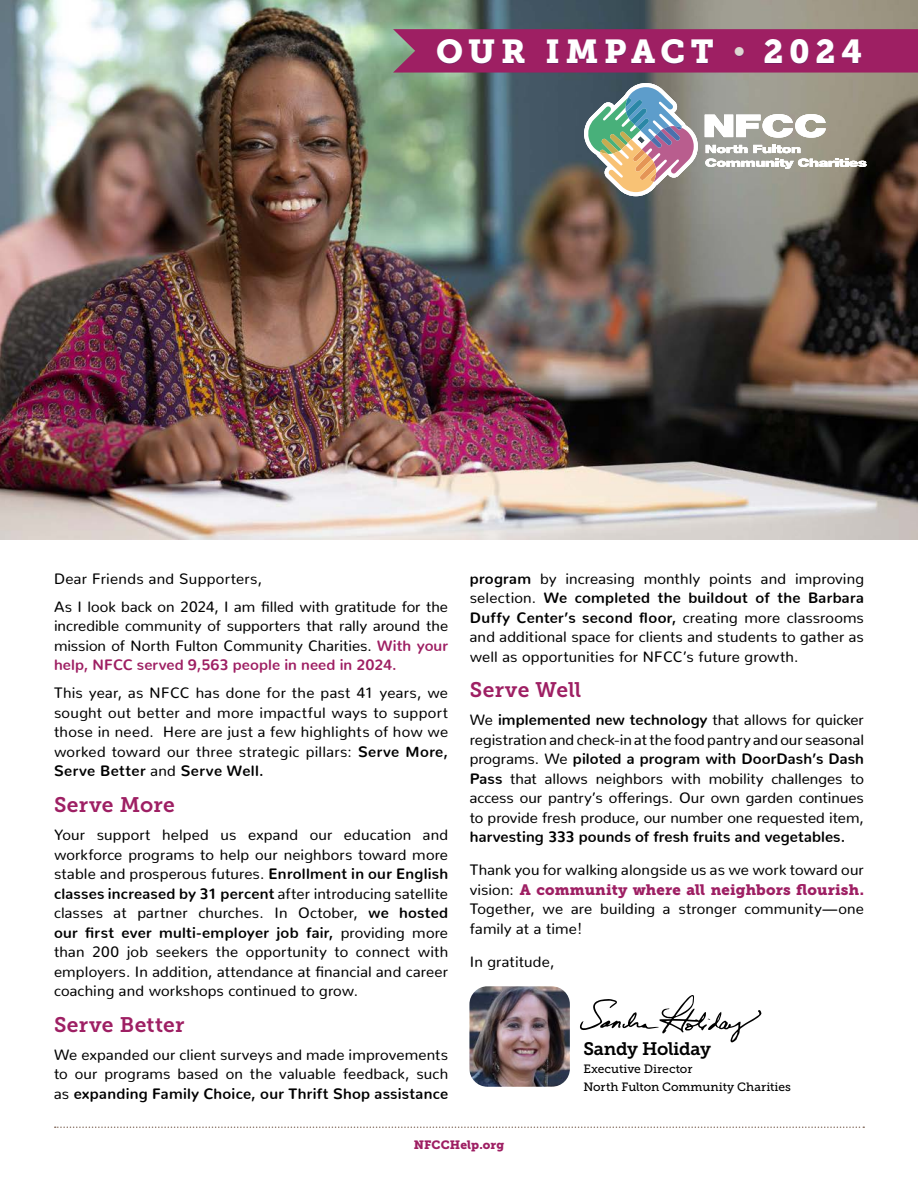
<style>
.page{position:relative;width:918px;height:1188px;background:#fff}
.page>*{position:absolute;margin:0;border:0;box-sizing:border-box;transform-origin:0 0}
.t1{font:33px "Museo Slab 900";letter-spacing:.175em;color:#fff}
.t2{font:21px "Museo Slab 700";letter-spacing:.015em;color:#9e1f63}
.t3{font:18px "Museo Slab 700";letter-spacing:-.02em;color:#000}
.t4{font:15px/19.5px "Nunito";letter-spacing:.005em;color:#000;text-align:justify}
.t5{font:700 15px "Nunito";letter-spacing:.01em;color:#000}
.t6{font:15px "Museo Slab 900";letter-spacing:.01em;color:#9e1f63}
.t7{font:12px/18px "Museo Slab 500";letter-spacing:.005em;color:#000}
.t8{font:12px "Museo Slab 900";letter-spacing:.01em;color:#9e1f63}
.s1{font-size:24px;color:#ded7d2}
.s2{font-weight:700;color:#9e1f63}
.s3{font-weight:700}
.s4{font-family:"Nunito";color:#000}
</style>
<div class="page">
<img style="left:0;top:0;width:918px;height:540px">
<svg style="left:55px;top:1126px;width:809px;height:2px"></svg>
<svg style="left:705px;top:114px;width:121px;height:24px"></svg>
<svg style="left:705px;top:145px;width:162px;height:24px"></svg>
<svg style="left:584px;top:83px;width:114px;height:113px;background:#969a94"></svg>
<svg style="left:580px;top:995px;width:182px;height:48px"></svg>
<img style="left:469px;top:986px;width:101px;height:101px">
<svg style="left:393px;top:29px;width:525px;height:44px;background:#962464"></svg>
<h1 class="t1" style="left:436px;top:32px;width:428px">OUR IMPACT <span class="s1">•</span> 2024</h1>
<p class="t4" style="left:54px;top:563px;width:396px;line-height:28.2px">Dear Friends and Supporters,<br>As I look back on 2024, I am filled with gratitude for the</p>
<p class="t4" style="left:54px;top:615px;width:396px">incredible community of supporters that rally around the mission of North Fulton Community Charities. <span class="s2">With your help, NFCC served 9,563 people in need in 2024.</span></p>
<p class="t4" style="left:54px;top:682px;width:396px">This year, as NFCC has done for the past 41 years, we sought out better and more impactful ways to support those in need. Here are just a few highlights of how we worked toward our three strategic pillars: <span class="s3">Serve More, Serve Better</span> and <span class="s3">Serve Well.</span></p>
<h2 class="t2" style="left:54px;top:793px;width:122px">Serve More</h2>
<p class="t4" style="left:54px;top:824px;width:396px">Your support helped us expand our education and workforce programs to help our neighbors toward more stable and prosperous futures. <span class="s3">Enrollment in our English classes increased by 31 percent</span> after introducing satellite classes at partner churches. In October, <span class="s3">we hosted our first ever multi-employer job fair,</span> providing more than 200 job seekers the opportunity to connect with employers. In addition, attendance at financial and career coaching and workshops continued to grow.</p>
<h2 class="t2" style="left:54px;top:1013px;width:132px">Serve Better</h2>
<p class="t4" style="left:54px;top:1043px;width:396px">We expanded our client surveys and made improvements to our programs based on the valuable feedback, such as <span class="s3">expanding Family Choice, our Thrift Shop assistance</span></p>
<p class="t4" style="left:470px;top:567px;width:396px"><span class="s3">program</span> by increasing monthly points and improving selection. <span class="s3">We completed the buildout of the Barbara Duffy Center’s second floor,</span> creating more classrooms and additional space for clients and students to gather as well as opportunities for NFCC’s future growth.</p>
<h2 class="t2" style="left:470px;top:678px;width:113px">Serve Well</h2>
<p class="t4" style="left:470px;top:709px;width:396px">We <span class="s3">implemented new technology</span> that allows for quicker registration and check-in at the food pantry and our seasonal programs. We <span class="s3">piloted a program with DoorDash’s Dash Pass</span> that allows neighbors with mobility challenges to access our pantry’s offerings. Our own garden continues to provide fresh produce, our number one requested item,</p>
<p class="t5" style="left:470px;top:824px;width:377px">harvesting 333 pounds of fresh fruits and vegetables.</p>
<p class="t4" style="left:470px;top:859px;width:396px">Thank you for walking alongside us as we work toward our</p>
<p class="t6" style="left:470px;top:881px;width:396px"><span class="s4">vision:</span> A community where all neighbors flourish.</p>
<p class="t4" style="left:470px;top:898px;width:396px">Together, we are building a stronger community—one family at a time!</p>
<p class="t4" style="left:470px;top:950px;width:86px">In gratitude,</p>
<p class="t3" style="left:583px;top:1039px;width:129px">Sandy Holiday</p>
<p class="t7" style="left:583px;top:1060px;width:209px">Executive Director<br>North Fulton Community Charities</p>
<p class="t8" style="left:414px;top:1138px;width:92px">NFCCHelp.org</p>
</div>
